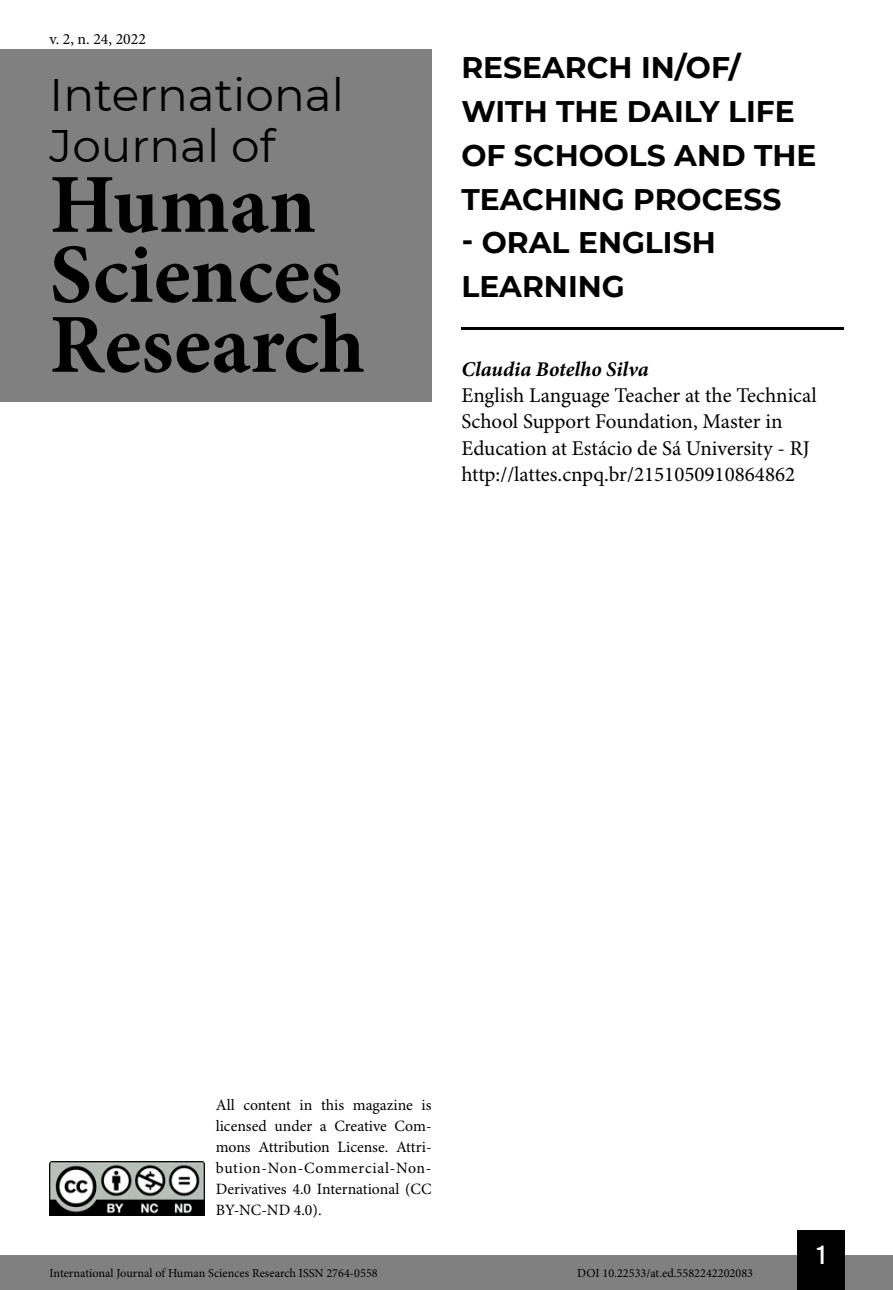
<style>
.page{position:relative;width:893px;height:1290px;background:#fff}
.page>*{position:absolute;margin:0;border:0;box-sizing:border-box;transform-origin:0 0}
.t1{font:700 84px/70px "Minion Pro";color:#000}
.t2{font:45.5px/50.8px "Montserrat";color:#000}
.t3{font:700 29.75px/43.8px "Montserrat";color:#000}
.t4{font:26.25px "Bebas Kai";color:#fff}
.t5{font:21px/26.2px "Minion Pro";color:#000}
.t6{font:italic 700 21px "Minion Pro";letter-spacing:-.005em;color:#000}
.t7{font:15.75px/21px "Minion Pro";color:#000;text-align:justify}
.t8{font:12.25px "Minion Pro";color:#000}
</style>
<div class="page">
<div style="left:0;top:1255px;width:893px;height:35px;background:#808080"></div>
<div style="left:797px;top:1230px;width:48px;height:60px;background:#000"></div>
<img style="left:50px;top:1161px;width:154px;height:54px">
<div style="left:0;top:50px;width:432px;height:352px;background:#808080"></div>
<hr style="left:461px;top:327px;width:382px;height:3px;background:#000">
<p class="t7" style="left:50px;top:29px;width:98px">v. 2, n. 24, 2022</p>
<h2 class="t2" style="left:50px;top:68px;width:296px">International<br>Journal of</h2>
<h1 class="t1" style="left:50px;top:169px;width:317px">Human<br>Sciences<br>Research</h1>
<h3 class="t3" style="left:461px;top:44px;width:357px">RESEARCH IN/OF/<br>WITH THE DAILY LIFE<br>OF SCHOOLS AND THE<br>TEACHING PROCESS</h3>
<h3 class="t3" style="left:461px;top:220px;width:256px">- ORAL ENGLISH<br>LEARNING</h3>
<h3 class="t6" style="left:461px;top:354px;width:189px">Claudia Botelho Silva</h3>
<h3 class="t5" style="left:461px;top:383px;width:357px">English Language Teacher at the Technical School Support Foundation, Master in Education at Estácio de Sá University - RJ http://lattes.cnpq.br/2151050910864862</h3>
<p class="t7" style="left:216px;top:1095px;width:217px">All content in this magazine is licensed under a Creative Com&shy;mons Attribution License. Attri&shy;bution-Non-Commercial-Non-Derivatives 4.0 International (CC BY-NC-ND 4.0).</p>
<h3 class="t4" style="left:817px;top:1241px;width:10px">1</h3>
<p class="t8" style="left:50px;top:1266px;width:330px">International Journal of Human Sciences Research ISSN 2764-0558</p>
<p class="t8" style="left:577px;top:1266px;width:177px">DOI 10.22533/at.ed.5582242202083</p>
</div>
